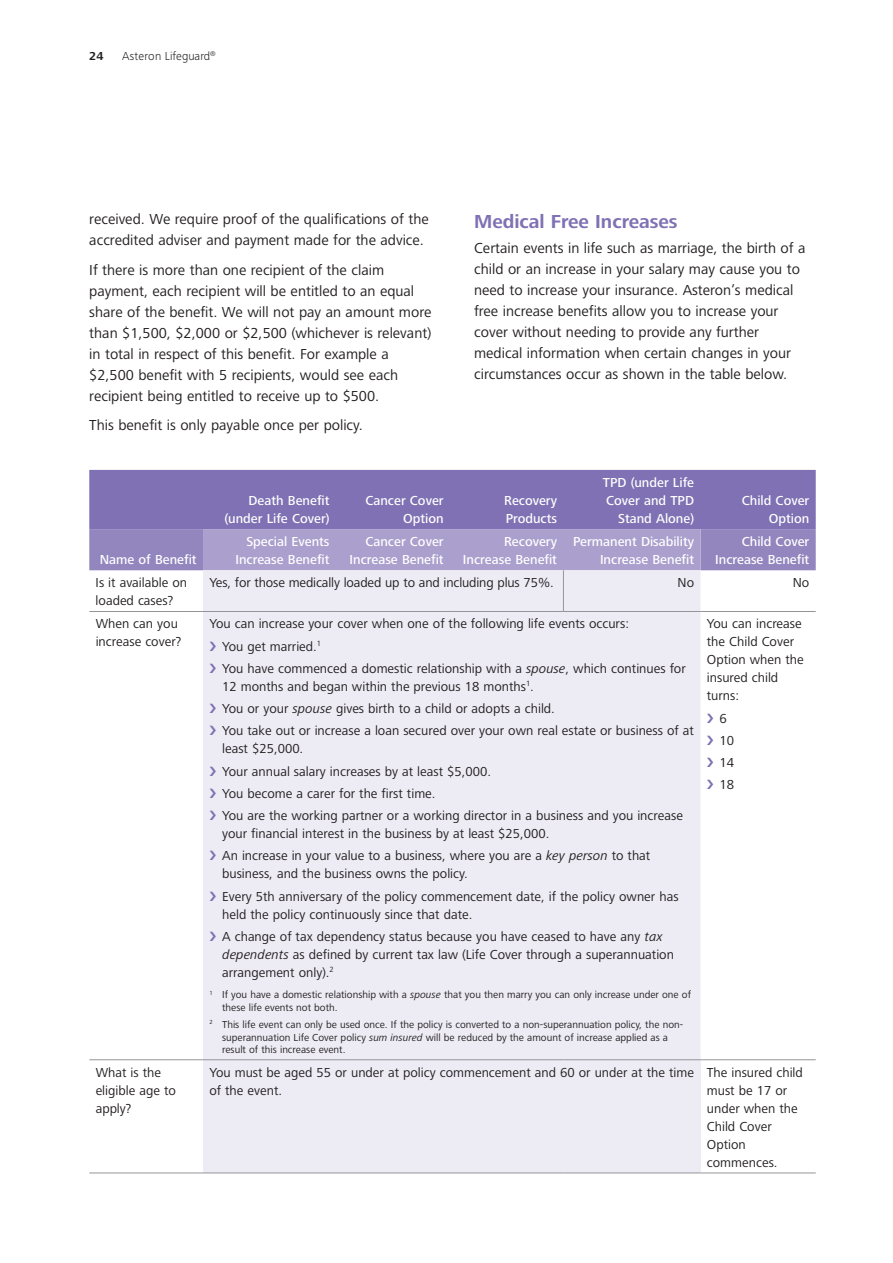
<style>
.page{position:relative;width:893px;height:1263px;background:#fff}
.page>*{position:absolute;margin:0;border:0;box-sizing:border-box;transform-origin:0 0}
.t1{font:700 19.5px "Frutiger Next LT";color:#7f71b3}
.t2{font:15px/21px "Frutiger Next LT";color:#231f20}
.t3{font:13.5px/18px "Frutiger Next LT";color:#231f20}
.t4{font:500 13.5px/18px "Frutiger Next LT";color:#fff;text-align:right}
.t5{font:300 12px "Frutiger Next LT";color:#231f20}
.t6{font:700 12px "Frutiger Next LT";color:#231f20}
.t7{font:10.5px/12.8px "Frutiger Next LT";color:#231f20}
.s1{font-style:italic}
</style>
<div class="page">
<svg style="left:89px;top:470px;width:727px;height:100px;background:#8d80bb"></svg>
<div style="left:203px;top:570px;width:497px;height:489px;background:#edecf5"></div>
<div style="left:203px;top:1060px;width:497px;height:113px;background:#edecf5"></div>
<hr style="left:89px;top:611px;width:114px;height:1px;background:#939598">
<hr style="left:203px;top:611px;width:133px;height:1px;background:#939598">
<hr style="left:336px;top:611px;width:114px;height:1px;background:#939598">
<hr style="left:450px;top:611px;width:113px;height:1px;background:#939598">
<hr style="left:563px;top:611px;width:137px;height:1px;background:#939598">
<hr style="left:700px;top:611px;width:116px;height:1px;background:#939598">
<hr style="left:89px;top:1059px;width:114px;height:1px;background:#939598">
<hr style="left:203px;top:1059px;width:133px;height:1px;background:#939598">
<hr style="left:336px;top:1059px;width:114px;height:1px;background:#939598">
<hr style="left:450px;top:1059px;width:113px;height:1px;background:#939598">
<hr style="left:563px;top:1059px;width:137px;height:1px;background:#939598">
<hr style="left:700px;top:1059px;width:116px;height:1px;background:#939598">
<hr style="left:89px;top:1173px;width:114px;height:1px;background:#939598">
<hr style="left:203px;top:1173px;width:133px;height:1px;background:#939598">
<hr style="left:336px;top:1173px;width:114px;height:1px;background:#939598">
<hr style="left:450px;top:1173px;width:113px;height:1px;background:#939598">
<hr style="left:563px;top:1173px;width:137px;height:1px;background:#939598">
<hr style="left:700px;top:1173px;width:116px;height:1px;background:#939598">
<hr style="left:563px;top:570px;width:1px;height:41px;background:#939598">
<svg style="left:210px;top:641px;width:6px;height:9px"></svg>
<svg style="left:210px;top:663px;width:6px;height:10px"></svg>
<svg style="left:210px;top:703px;width:6px;height:10px"></svg>
<svg style="left:210px;top:726px;width:6px;height:9px"></svg>
<svg style="left:210px;top:766px;width:6px;height:9px"></svg>
<svg style="left:210px;top:788px;width:6px;height:10px"></svg>
<svg style="left:210px;top:810px;width:6px;height:10px"></svg>
<svg style="left:210px;top:851px;width:6px;height:9px"></svg>
<svg style="left:210px;top:891px;width:6px;height:9px"></svg>
<svg style="left:210px;top:931px;width:6px;height:10px"></svg>
<p class="t6" style="left:89px;top:50px;width:16px">24</p>
<p class="t5" style="left:122px;top:50px;width:95px">Asteron Lifeguard<sup>®</sup></p>
<p class="t2" style="left:89px;top:209px;width:341px">received. We require proof of the qualifications of the accredited adviser and payment made for the advice.</p>
<p class="t2" style="left:89px;top:259px;width:344px">If there is more than one recipient of the claim payment, each recipient will be entitled to an equal share of the benefit. We will not pay an amount more than $1,500, $2,000 or $2,500 (whichever is relevant) in total in respect of this benefit. For example a $2,500 benefit with 5 recipients, would see each recipient being entitled to receive up to $500.</p>
<p class="t2" style="left:89px;top:415px;width:275px">This benefit is only payable once per policy.</p>
<h1 class="t1" style="left:474px;top:210px;width:205px">Medical Free Increases</h1>
<p class="t2" style="left:474px;top:237px;width:333px">Certain events in life such as marriage, the birth of a child or an increase in your salary may cause you to need to increase your insurance. Asteron’s medical free increase benefits allow you to increase your cover without needing to provide any further medical information when certain changes in your circumstances occur as shown in the table below.</p>
<p class="t4" style="left:100px;top:550px;width:98px">Name of Benefit</p>
<p class="t4" style="left:224px;top:491px;width:107px">Death Benefit (under Life Cover)</p>
<p class="t4" style="left:366px;top:491px;width:80px">Cancer Cover<br>Option</p>
<p class="t4" style="left:504px;top:491px;width:54px;text-align:left">Recovery<br>Products</p>
<p class="t4" style="left:603px;top:473px;width:93px">TPD (under Life<br>Cover and TPD<br>Stand Alone)</p>
<p class="t4" style="left:742px;top:491px;width:69px">Child Cover<br>Option</p>
<p class="t4" style="left:235px;top:532px;width:96px">Special Events<br>Increase Benefit</p>
<p class="t4" style="left:350px;top:532px;width:96px">Cancer Cover<br>Increase Benefit</p>
<p class="t4" style="left:463px;top:532px;width:96px">Recovery<br>Increase Benefit</p>
<p class="t4" style="left:573px;top:532px;width:123px">Permanent Disability<br>Increase Benefit</p>
<p class="t4" style="left:715px;top:532px;width:96px">Child Cover<br>Increase Benefit</p>
<p class="t3" style="left:96px;top:574px;width:93px">Is it available on loaded cases?</p>
<p class="t3" style="left:209px;top:574px;width:346px">Yes, for those medically loaded up to and including plus 75%.</p>
<p class="t3" style="left:677px;top:574px;width:18px">No</p>
<p class="t3" style="left:793px;top:574px;width:18px">No</p>
<p class="t3" style="left:96px;top:615px;width:87px">When can you increase cover?</p>
<p class="t3" style="left:222px;top:613px;width:465px;line-height:22.2px;text-indent:-13px">You can increase your cover when one of the following life events occurs:<br>You get married.<sup>1<br></sup>You have commenced a domestic relationship with a <span class="s1">spouse</span>, which continues for</p>
<p class="t3" style="left:222px;top:675px;width:473px;line-height:22.2px">12 months and began within the previous 18 months<sup>1</sup>.<br>You or your <span class="s1">spouse</span> gives birth to a child or adopts a child.<br>You take out or increase a loan secured over your own real estate or business of at</p>
<p class="t3" style="left:222px;top:738px;width:462px;line-height:22.2px">least $25,000.<br>Your annual salary increases by at least $5,000.<br>You become a carer for the first time.<br>You are the working partner or a working director in a business and you increase</p>
<p class="t3" style="left:222px;top:822px;width:430px;line-height:22.2px">your financial interest in the business by at least $25,000.<br>An increase in your value to a business, where you are a <span class="s1">key person</span> to that</p>
<p class="t3" style="left:222px;top:863px;width:458px;line-height:22.2px">business, and the business owns the policy.<br>Every 5th anniversary of the policy commencement date, if the policy owner has</p>
<p class="t3" style="left:222px;top:903px;width:442px;line-height:22.2px">held the policy continuously since that date.<br>A change of tax dependency status because you have ceased to have any <span class="s1">tax</span></p>
<p class="t3" style="left:222px;top:945px;width:453px"><span class="s1">dependents</span> as defined by current tax law (Life Cover through a superannuation arrangement only).<sup>2</sup></p>
<p class="t7" style="left:222px;top:988px;width:470px;text-indent:-13px"><sup>1</sup> If you have a domestic relationship with a <span class="s1">spouse</span> that you then marry you can only increase under one of these life events not both.</p>
<p class="t7" style="left:222px;top:1018px;width:462px;text-indent:-13px"><sup>2</sup> This life event can only be used once. If the policy is converted to a non-superannuation policy, the non&shy;superannuation Life Cover policy <span class="s1">sum insured</span> will be reduced by the amount of increase applied as a result of this increase event.</p>
<p class="t3" style="left:707px;top:615px;width:98px">You can increase the Child Cover<br>Option when the insured child turns:</p>
<p class="t3" style="left:720px;top:707px;width:16px;line-height:22.2px">6<br>10<br>14<br>18</p>
<p class="t3" style="left:96px;top:1063px;width:82px">What is the eligible age to apply?</p>
<p class="t3" style="left:209px;top:1063px;width:486px">You must be aged 55 or under at policy commencement and 60 or under at the time of the event.</p>
<p class="t3" style="left:707px;top:1063px;width:98px">The insured child must be 17 or under when the<br>Child Cover<br>Option commences.</p>
</div>
